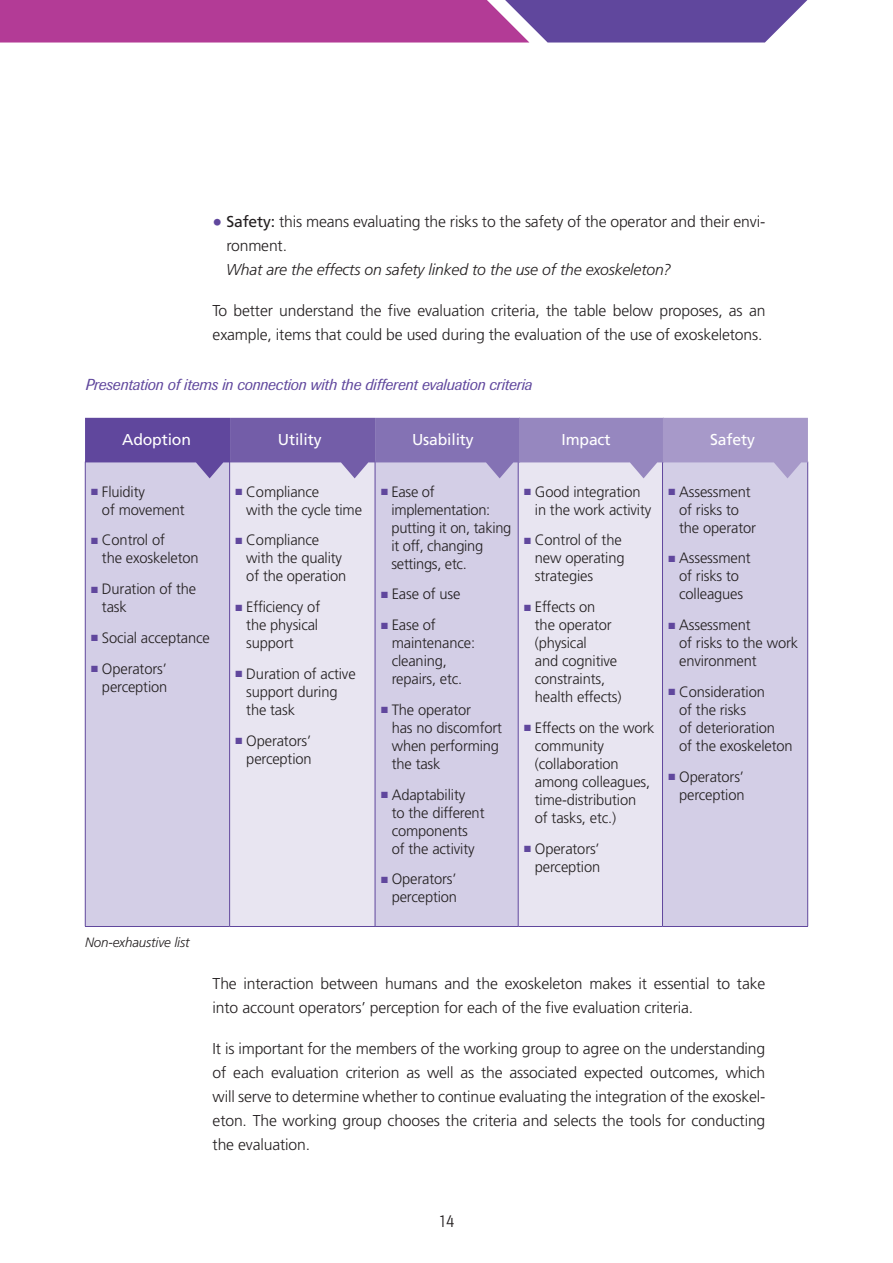
<style>
.page{position:relative;width:893px;height:1263px;background:#fff}
.page>*{position:absolute;margin:0;border:0;box-sizing:border-box;transform-origin:0 0}
.t1{font:300 18px "Imago";color:#231f20}
.t2{font:300 15.75px/24px "Frutiger";letter-spacing:-.01em;color:#231f20}
.t3{font:italic 15.75px "Imago";letter-spacing:-.01em;color:#60479d}
.t4{font:italic 300 15.75px "Frutiger";letter-spacing:-.01em;color:#231f20}
.t5{font:15.75px "Frutiger";letter-spacing:-.01em;color:#fff}
.t6{font:300 15px/18px "Frutiger";letter-spacing:-.01em;color:#231f20}
.t7{font:italic 300 13.5px "Frutiger";letter-spacing:-.01em;color:#231f20}
.s1{font-size:19.5px;color:#60479d}
.s2{font-weight:400}
.s3{color:#60479d}
</style>
<div class="page">
<svg style="left:0;top:0;width:808px;height:43px;background:#9c499e"></svg>
<div style="left:86px;top:478px;width:721px;height:448px;background:#d3cee6"></div>
<svg style="left:230px;top:478px;width:432px;height:448px;background:#e0dced"></svg>
<hr style="left:85px;top:462px;width:1px;height:464px;background:#60479d">
<hr style="left:229px;top:462px;width:1px;height:464px;background:#60479d">
<hr style="left:375px;top:462px;width:1px;height:464px;background:#60479d">
<hr style="left:518px;top:462px;width:1px;height:464px;background:#60479d">
<hr style="left:662px;top:462px;width:1px;height:464px;background:#60479d">
<hr style="left:807px;top:462px;width:1px;height:464px;background:#60479d">
<hr style="left:85px;top:926px;width:145px;height:1px;background:#60479d">
<hr style="left:230px;top:926px;width:145px;height:1px;background:#60479d">
<hr style="left:375px;top:926px;width:143px;height:1px;background:#60479d">
<hr style="left:518px;top:926px;width:144px;height:1px;background:#60479d">
<hr style="left:662px;top:926px;width:146px;height:1px;background:#60479d">
<svg style="left:85px;top:418px;width:723px;height:60px;background:#9888c0"></svg>
<p class="t2" style="left:226px;top:210px;width:541px;text-indent:-14px"><span class="s1">•</span> <span class="s2">Safety:</span> this means evaluating the risks to the safety of the operator and their envi&shy;ronment.</p>
<p class="t4" style="left:226px;top:261px;width:447px">What are the effects on safety linked to the use of the exoskeleton?</p>
<p class="t2" style="left:213px;top:299px;width:554px">To better understand the five evaluation criteria, the table below proposes, as an example, items that could be used during the evaluation of the use of exoskeletons.</p>
<p class="t3" style="left:85px;top:375px;width:448px">Presentation of items in connection with the different evaluation criteria</p>
<p class="t5" style="left:122px;top:430px;width:70px">Adoption</p>
<p class="t5" style="left:278px;top:430px;width:45px">Utility</p>
<p class="t5" style="left:412px;top:430px;width:63px">Usability</p>
<p class="t5" style="left:561px;top:430px;width:51px">Impact</p>
<p class="t5" style="left:710px;top:430px;width:46px">Safety</p>
<p class="t6" style="left:102px;top:482px;width:84px;text-indent:-11px"><span class="s3">■</span> Fluidity<br>of movement</p>
<p class="t6" style="left:102px;top:531px;width:98px;text-indent:-11px"><span class="s3">■</span> Control of<br>the exoskeleton</p>
<p class="t6" style="left:102px;top:580px;width:96px;text-indent:-11px"><span class="s3">■</span> Duration of the task</p>
<p class="t6" style="left:91px;top:629px;width:120px"><span class="s3">■</span> Social acceptance</p>
<p class="t6" style="left:91px;top:659px;width:78px;text-align:right"><span class="s3">■</span> Operators’ perception</p>
<p class="t7" style="left:85px;top:935px;width:106px">Non-exhaustive list</p>
<p class="t6" style="left:246px;top:482px;width:117px;text-indent:-11px"><span class="s3">■</span> Compliance<br>with the cycle time</p>
<p class="t6" style="left:246px;top:531px;width:101px;text-indent:-11px"><span class="s3">■</span> Compliance with the quality of the operation</p>
<p class="t6" style="left:246px;top:598px;width:75px;text-indent:-11px"><span class="s3">■</span> Efficiency of the physical support</p>
<p class="t6" style="left:246px;top:665px;width:111px;text-indent:-11px"><span class="s3">■</span> Duration of active support during the task</p>
<p class="t6" style="left:236px;top:731px;width:78px;text-align:right"><span class="s3">■</span> Operators’ perception</p>
<p class="t6" style="left:391px;top:482px;width:121px;text-indent:-10px"><span class="s3">■</span> Ease of implementation: putting it on, taking it off, changing settings, etc.</p>
<p class="t6" style="left:381px;top:585px;width:81px"><span class="s3">■</span> Ease of use</p>
<p class="t6" style="left:392px;top:616px;width:85px;text-indent:-11px"><span class="s3">■</span> Ease of maintenance: cleaning, repairs, etc.</p>
<p class="t6" style="left:392px;top:701px;width:112px;text-indent:-11px"><span class="s3">■</span> The operator<br>has no discomfort when performing the task</p>
<p class="t6" style="left:392px;top:785px;width:94px;text-indent:-11px"><span class="s3">■</span> Adaptability<br>to the different components of the activity</p>
<p class="t6" style="left:381px;top:870px;width:78px;text-align:right"><span class="s3">■</span> Operators’ perception</p>
<p class="t6" style="left:535px;top:482px;width:118px;text-indent:-11px"><span class="s3">■</span> Good integration in the work activity</p>
<p class="t6" style="left:535px;top:531px;width:91px;text-indent:-11px"><span class="s3">■</span> Control of the new operating strategies</p>
<p class="t6" style="left:535px;top:598px;width:88px;text-indent:-11px"><span class="s3">■</span> Effects on<br>the operator (physical<br>and cognitive constraints, health effects)</p>
<p class="t6" style="left:535px;top:719px;width:121px;text-indent:-11px"><span class="s3">■</span> Effects on the work community (collaboration among colleagues, time-distribution<br>of tasks, etc.)</p>
<p class="t6" style="left:524px;top:839px;width:78px;text-align:right"><span class="s3">■</span> Operators’ perception</p>
<p class="t6" style="left:679px;top:482px;width:78px;text-indent:-11px"><span class="s3">■</span> Assessment of risks to the operator</p>
<p class="t6" style="left:668px;top:549px;width:84px;text-align:center"><span class="s3">■</span> Assessment of risks to colleagues</p>
<p class="t6" style="left:679px;top:616px;width:120px;text-indent:-11px"><span class="s3">■</span> Assessment<br>of risks to the work environment</p>
<p class="t6" style="left:679px;top:683px;width:115px;text-indent:-11px"><span class="s3">■</span> Consideration<br>of the risks<br>of deterioration<br>of the exoskeleton</p>
<p class="t6" style="left:668px;top:767px;width:78px;text-align:right"><span class="s3">■</span> Operators’ perception</p>
<p class="t2" style="left:213px;top:972px;width:554px">The interaction between humans and the exoskeleton makes it essential to take into account operators’ perception for each of the five evaluation criteria.</p>
<p class="t2" style="left:213px;top:1037px;width:554px;text-align:justify">It is important for the members of the working group to agree on the understanding of each evaluation criterion as well as the associated expected outcomes, which will serve to determine whether to continue evaluating the integration of the exoskel&shy;eton. The working group chooses the criteria and selects the tools for conducting the evaluation.</p>
<p class="t1" style="left:438px;top:1211px;width:18px">14</p>
</div>
